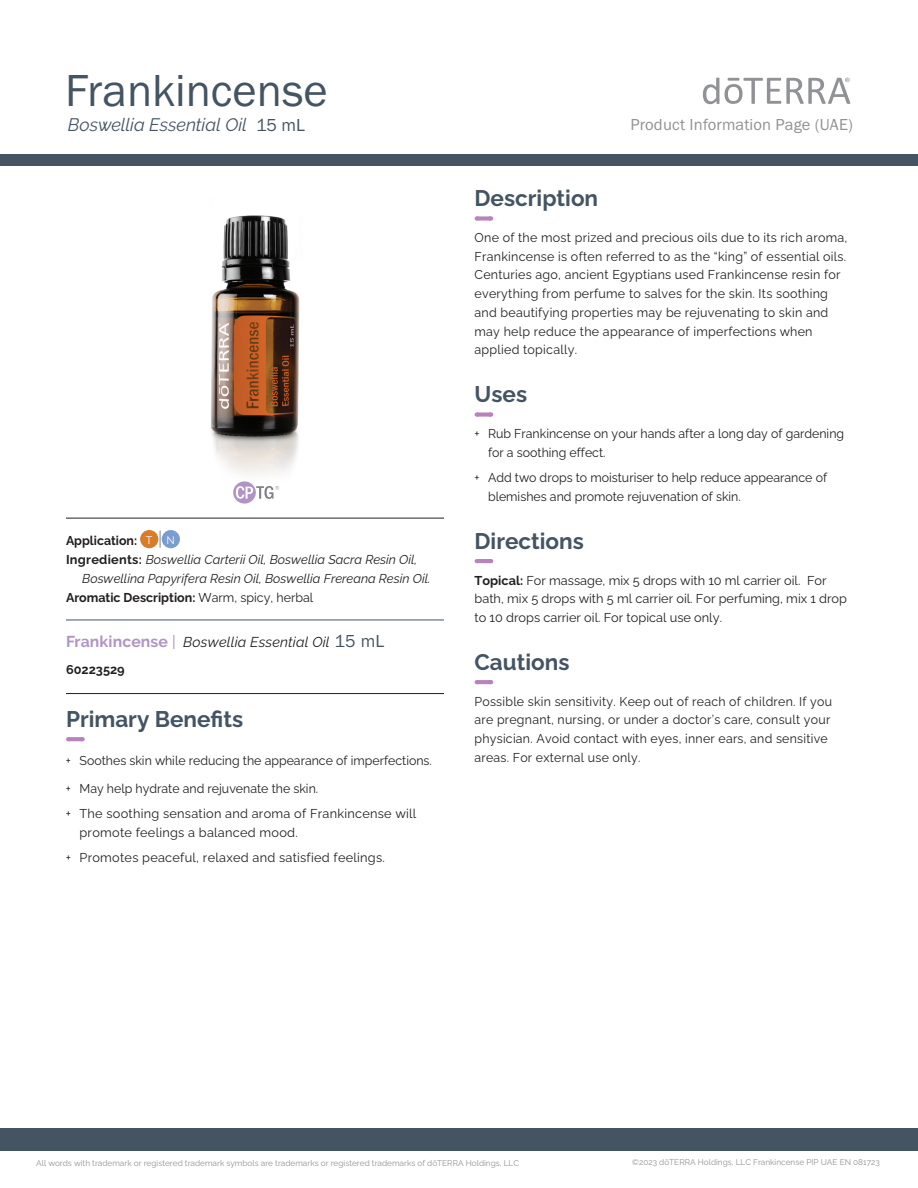
<style>
.page{position:relative;width:918px;height:1188px;background:#fff}
.page>*{position:absolute;margin:0;border:0;box-sizing:border-box;transform-origin:0 0}
.t1{font:46.5px "Franklin Gothic URW Boo";color:#445463}
.t2{font:700 22.5px "Ralewayd T";color:#445463}
.t3{font:italic 18px "Raleway";letter-spacing:-.005em;color:#445463}
.t4{font:16.5px "Franklin Gothic URW Boo";letter-spacing:.01em;color:#919295}
.t5{font:italic 14.25px "Ralewayd T";letter-spacing:.01em;color:#231f20}
.t6{font:12.75px/18.8px "Ralewayd T";letter-spacing:.02em;color:#231f20}
.t7{font:12.75px/18.8px "Ralewayd T";color:#231f20}
.t8{font:italic 12.75px "Ralewayd T";color:#231f20}
.t9{font:700 12.75px "Ralewayd T";color:#231f20}
.t10{font:10.8px "Ralewayd T";color:#fff}
.t11{font:8.25px "Ralewayd T";color:#919295}
.s1{font-family:"Franklin Gothic URW Boo";font-style:normal}
.s2{font-weight:400;font-size:10.8px;color:#fff}
.s3{font-weight:700;font-style:normal}
.s4{font-weight:400}
.s5{font-family:"Raleway";font-weight:700;font-style:normal;font-size:15.75px;color:#b194c5}
.s6{font-style:normal;font-size:15.75px;color:#b783ba}
.s7{font-family:"Franklin Gothic URW Boo";font-style:normal;font-size:18px;color:#445463}
.s8{font-weight:700}
</style>
<div class="page">
<div style="left:0;top:155px;width:918px;height:11px;background:#445463"></div>
<div style="left:0;top:1128px;width:918px;height:23px;background:#445463"></div>
<img style="left:210px;top:215px;width:90px;height:260px">
<svg style="left:233px;top:481px;width:46px;height:23px"></svg>
<hr style="left:66px;top:518px;width:378px;height:1px;background:#231f20">
<hr style="left:66px;top:620px;width:378px;height:1px;background:#445463">
<hr style="left:66px;top:693px;width:378px;height:1px;background:#231f20">
<svg style="left:69px;top:737px;width:6px;height:4px"></svg>
<svg style="left:75px;top:737px;width:8px;height:4px"></svg>
<svg style="left:160px;top:531px;width:1px;height:17px"></svg>
<div style="left:140px;top:530px;width:18px;height:18px;background:#d77c29;border-radius:50%"></div>
<div style="left:162px;top:530px;width:18px;height:18px;background:#799cd1;border-radius:50%"></div>
<svg style="left:477px;top:216px;width:14px;height:5px"></svg>
<svg style="left:477px;top:412px;width:14px;height:5px"></svg>
<svg style="left:477px;top:559px;width:14px;height:4px"></svg>
<svg style="left:477px;top:680px;width:14px;height:4px"></svg>
<svg style="left:703px;top:78px;width:16px;height:26px"></svg>
<svg style="left:725px;top:78px;width:125px;height:26px"></svg>
<h1 class="t1" style="left:65px;top:61px;width:264px">Frankincense</h1>
<h3 class="t3" style="left:68px;top:115px;width:239px">Boswellia Essential Oil <span class="s1">15 mL</span></h3>
<p class="t9" style="left:66px;top:531px;width:88px">Application: <span class="s2">T</span></p>
<p class="t10" style="left:167px;top:532px;width:10px">N</p>
<p class="t8" style="left:66px;top:549px;width:353px"><span class="s3">Ingredients:</span> Boswellia Carterii Oil, Boswellia Sacra Resin Oil,</p>
<p class="t8" style="left:82px;top:568px;width:350px">Boswellina Papyrifera Resin Oil, Boswellia Frereana Resin Oil.</p>
<p class="t9" style="left:66px;top:587px;width:249px">Aromatic Description: <span class="s4">Warm, spicy, herbal</span></p>
<p class="t5" style="left:66px;top:631px;width:320px"><span class="s5">Frankincense</span> <span class="s6">|</span> Boswellia Essential Oil <span class="s7">15 mL</span></p>
<p class="t9" style="left:66px;top:660px;width:60px">60223529</p>
<h2 class="t2" style="left:66px;top:702px;width:179px">Primary Benefits</h2>
<p class="t7" style="left:66px;top:745px;width:367px;line-height:27.8px">+ Soothes skin while reducing the appearance of imperfections. + May help hydrate and rejuvenate the skin.</p>
<p class="t6" style="left:80px;top:803px;width:338px;text-indent:-14px">+ The soothing sensation and aroma of Frankincense will promote feelings a balanced mood.</p>
<p class="t6" style="left:66px;top:847px;width:320px">+ Promotes peaceful, relaxed and satisfied feelings.</p>
<p class="t4" style="left:631px;top:114px;width:224px">Product Information Page (UAE)</p>
<h2 class="t2" style="left:475px;top:181px;width:125px">Description</h2>
<p class="t6" style="left:475px;top:227px;width:374px">One of the most prized and precious oils due to its rich aroma, Frankincense is often referred to as the “king” of essential oils.<br>Centuries ago, ancient Egyptians used Frankincense resin for everything from perfume to salves for the skin. Its soothing and beautifying properties may be rejuvenating to skin and may help reduce the appearance of imperfections when applied topically.</p>
<h2 class="t2" style="left:475px;top:377px;width:54px">Uses</h2>
<p class="t7" style="left:488px;top:423px;width:358px;text-indent:-14px">+ Rub Frankincense on your hands after a long day of gardening for a soothing effect.</p>
<p class="t7" style="left:488px;top:467px;width:341px;text-indent:-14px">+ Add two drops to moisturiser to help reduce appearance of blemishes and promote rejuvenation of skin.</p>
<h2 class="t2" style="left:475px;top:523px;width:111px">Directions</h2>
<p class="t7" style="left:475px;top:569px;width:374px"><span class="s8">Topical:</span> For massage, mix 5 drops with 10 ml carrier oil. For bath, mix 5 drops with 5 ml carrier oil. For perfuming, mix 1 drop to 10 drops carrier oil. For topical use only.</p>
<h2 class="t2" style="left:475px;top:644px;width:96px">Cautions</h2>
<p class="t6" style="left:475px;top:690px;width:359px">Possible skin sensitivity. Keep out of reach of children. If you are pregnant, nursing, or under a doctor’s care, consult your physician. Avoid contact with eyes, inner ears, and sensitive areas. For external use only.</p>
<p class="t11" style="left:36px;top:1157px;width:484px">All words with trademark or registered trademark symbols are trademarks or registered trademarks of dōTERRA Holdings, LLC</p>
<p class="t11" style="left:632px;top:1156px;width:249px">©2023 dōTERRA Holdings, LLC Frankincense PIP UAE EN 081723</p>
</div>
